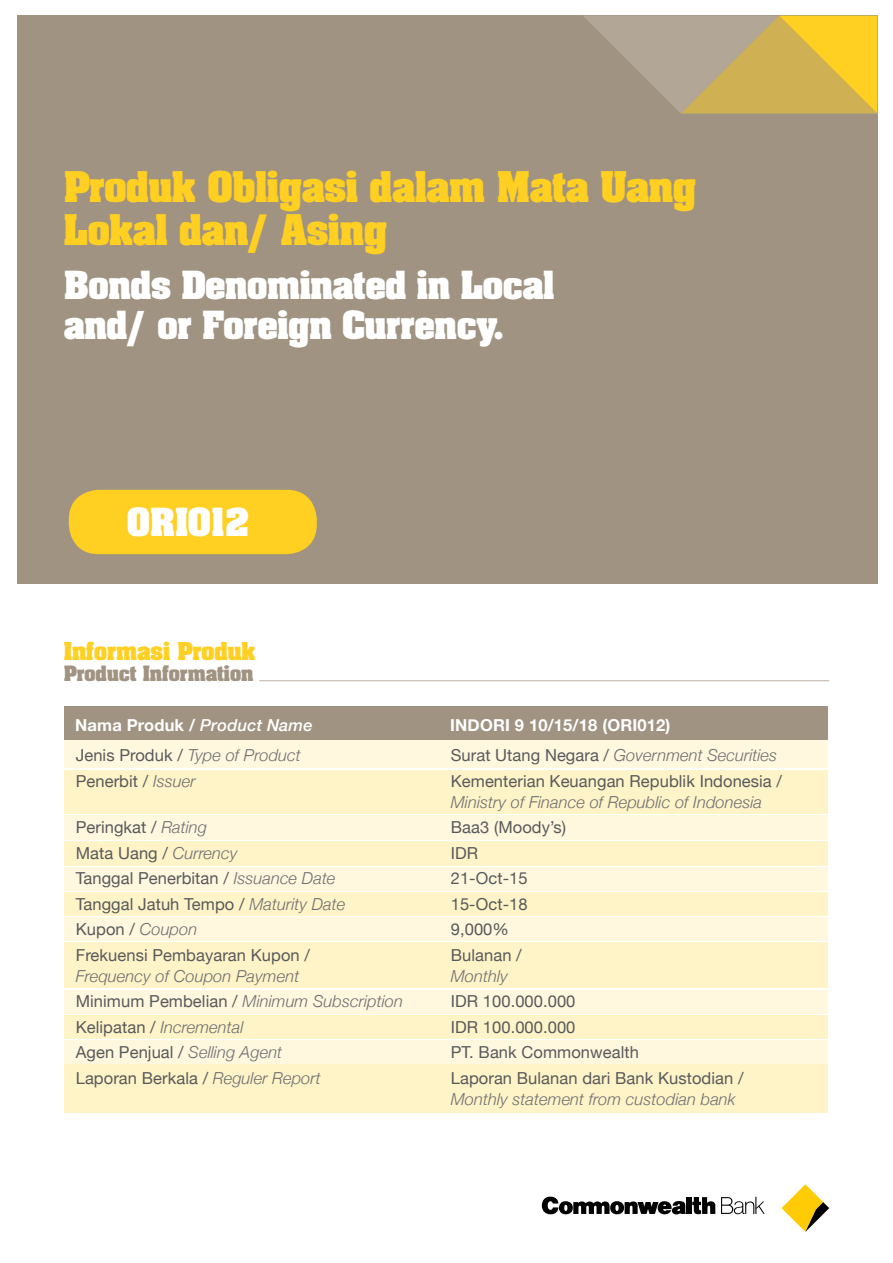
<style>
.page{position:relative;width:893px;height:1263px;background:#fff}
.page>*{position:absolute;margin:0;border:0;box-sizing:border-box;transform-origin:0 0}
.t1{font:700 36px/43.2px "Aachen";letter-spacing:-.01em;color:#ffcf22}
.t2{font:700 33px/39.6px "Aachen";letter-spacing:-.01em;color:#fff}
.t3{font:700 21px "Aachen";color:#ffcf22}
.t4{font:700 18px "Aachen";color:#a09382}
.t5{font:16.5px "Helvetica Neue";letter-spacing:.005em;color:#58595b}
.t6{font:italic 300 16.5px "Helvetica Neue";letter-spacing:.005em;color:#6d6e71}
.t7{font:700 16.5px "Helvetica Neue";letter-spacing:.01em;color:#fff}
.s1{font-weight:500;font-style:italic}
.s2{font-weight:400;font-style:normal;color:#58595b}
.s3{font-weight:300;font-style:italic;color:#6d6e71}
</style>
<div class="page">
<div style="left:65px;top:739px;width:763px;height:29px;background:#fff7de"></div>
<div style="left:65px;top:815px;width:763px;height:25px;background:#fff7de"></div>
<div style="left:65px;top:867px;width:763px;height:24px;background:#fff7de"></div>
<div style="left:65px;top:990px;width:763px;height:24px;background:#fff7de"></div>
<div style="left:65px;top:1040px;width:763px;height:23px;background:#fff7de"></div>
<div style="left:65px;top:917px;width:763px;height:24px;background:#fff7de"></div>
<div style="left:65px;top:841px;width:763px;height:25px;background:#fff3c8"></div>
<div style="left:65px;top:892px;width:763px;height:24px;background:#fff3c8"></div>
<div style="left:65px;top:1015px;width:763px;height:24px;background:#fff3c8"></div>
<div style="left:65px;top:1065px;width:763px;height:48px;background:#fff3c8"></div>
<div style="left:65px;top:943px;width:763px;height:45px;background:#fff3c8"></div>
<div style="left:65px;top:770px;width:763px;height:43px;background:#fff3c8"></div>
<div style="left:65px;top:707px;width:763px;height:33px;background:#a09382"></div>
<div style="left:686px;top:1197px;width:6px;height:17px;background:#000"></div>
<svg style="left:692px;top:1197px;width:23px;height:17px"></svg>
<svg style="left:721px;top:1197px;width:44px;height:17px"></svg>
<svg style="left:542px;top:1196px;width:144px;height:18px"></svg>
<svg style="left:781px;top:1184px;width:48px;height:48px"></svg>
<div style="left:17px;top:16px;width:860px;height:568px;background:#a09382"></div>
<div style="left:69px;top:490px;width:248px;height:64px;background:#ffcf22;border-radius:30px"></div>
<svg style="left:584px;top:16px;width:293px;height:98px"></svg>
<hr style="left:259px;top:680px;width:570px;height:1px;background:#bbb0a1">
<h1 class="t1" style="left:64px;top:163px;width:634px">Produk Obligasi dalam Mata Uang<br>Lokal dan/ Asing</h1>
<h2 class="t2" style="left:64px;top:264px;width:492px">Bonds Denominated in Local and/ or Foreign Currency.</h2>
<h2 class="t2" style="left:126px;top:501px;width:124px">ORI012</h2>
<p class="t3" style="left:64px;top:635px;width:193px">Informasi Produk</p>
<p class="t4" style="left:64px;top:660px;width:191px">Product Information</p>
<p class="t7" style="left:75px;top:712px;width:239px">Nama Produk / <span class="s1">Product Name</span></p>
<p class="t7" style="left:450px;top:712px;width:222px">INDORI 9 10/15/18 (ORI012)</p>
<p class="t6" style="left:76px;top:742px;width:226px"><span class="s2">Jenis Produk /</span> Type of Product</p>
<p class="t6" style="left:451px;top:742px;width:328px"><span class="s2">Surat Utang Negara /</span> Government Securities</p>
<p class="t5" style="left:76px;top:769px;width:121px">Penerbit / <span class="s3">Issuer</span></p>
<p class="t5" style="left:451px;top:769px;width:333px">Kementerian Keuangan Republik Indonesia /</p>
<p class="t6" style="left:451px;top:789px;width:313px">Ministry of Finance of Republic of Indonesia</p>
<p class="t5" style="left:76px;top:815px;width:133px">Peringkat / <span class="s3">Rating</span></p>
<p class="t5" style="left:451px;top:815px;width:117px">Baa3 (Moody’s)</p>
<p class="t5" style="left:76px;top:841px;width:163px">Mata Uang / <span class="s3">Currency</span></p>
<p class="t5" style="left:451px;top:841px;width:29px">IDR</p>
<p class="t5" style="left:76px;top:866px;width:261px">Tanggal Penerbitan / <span class="s3">Issuance Date</span></p>
<p class="t5" style="left:451px;top:866px;width:78px">21-Oct-15</p>
<p class="t5" style="left:76px;top:892px;width:271px">Tanggal Jatuh Tempo / <span class="s3">Maturity Date</span></p>
<p class="t5" style="left:451px;top:892px;width:78px">15-Oct-18</p>
<p class="t5" style="left:76px;top:917px;width:123px">Kupon / <span class="s3">Coupon</span></p>
<p class="t5" style="left:451px;top:917px;width:60px">9,000%</p>
<p class="t5" style="left:76px;top:943px;width:236px">Frekuensi Pembayaran Kupon /</p>
<p class="t5" style="left:451px;top:943px;width:72px">Bulanan /</p>
<p class="t6" style="left:76px;top:963px;width:225px">Frequency of Coupon Payment</p>
<p class="t6" style="left:451px;top:963px;width:59px">Monthly</p>
<p class="t6" style="left:76px;top:988px;width:329px"><span class="s2">Minimum Pembelian /</span> Minimum Subscription</p>
<p class="t5" style="left:451px;top:989px;width:126px">IDR 100.000.000</p>
<p class="t6" style="left:76px;top:1014px;width:169px"><span class="s2">Kelipatan /</span> Incremental</p>
<p class="t5" style="left:451px;top:1015px;width:126px">IDR 100.000.000</p>
<p class="t5" style="left:76px;top:1040px;width:208px">Agen Penjual / <span class="s3">Selling Agent</span></p>
<p class="t5" style="left:451px;top:1040px;width:190px">PT. Bank Commonwealth</p>
<p class="t5" style="left:76px;top:1066px;width:246px">Laporan Berkala / <span class="s3">Reguler Report</span></p>
<p class="t5" style="left:451px;top:1066px;width:294px">Laporan Bulanan dari Bank Kustodian /</p>
<p class="t6" style="left:451px;top:1086px;width:286px">Monthly statement from custodian bank</p>
</div>
